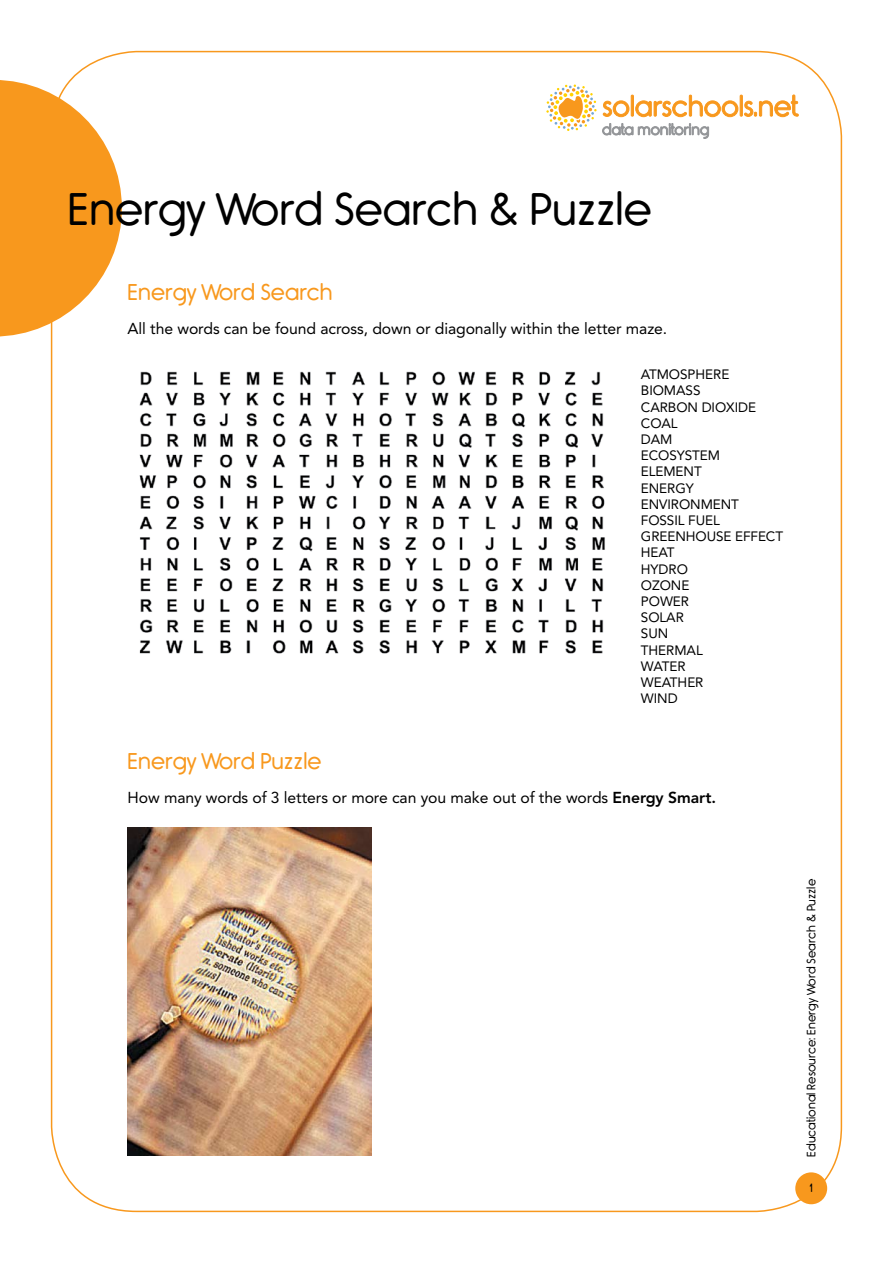
<style>
.page{position:relative;width:893px;height:1263px;background:#fff}
.page>*{position:absolute;margin:0;border:0;box-sizing:border-box;transform-origin:0 0}
.t1{font:45px "Rimouski Rg";color:#000}
.t2{font:22.5px "Rimouski Rg";color:#f8981d}
.t3{font:15.75px "Avenir LT Std";letter-spacing:-.005em;color:#000}
.t4{font:13.5px/16.2px "Avenir LT Std";letter-spacing:-.005em;color:#000}
.t5{font:12px "Rimouski Rg";color:#000}
.s1{font-weight:800}
</style>
<div class="page">
<div style="left:795px;top:1172px;width:32px;height:32px;background:#f8981d;border-radius:50%"></div>
<svg style="left:546px;top:85px;width:253px;height:53px"></svg>
<svg style="left:0;top:80px;width:122px;height:257px"></svg>
<img style="left:128px;top:828px;width:244px;height:327px">
<img style="left:139px;top:371px;width:466px;height:283px">
<h1 class="t1" style="left:68px;top:186px;width:585px">Energy Word Search &amp; Puzzle</h1>
<h2 class="t2" style="left:128px;top:281px;width:207px">Energy Word Search</h2>
<p class="t3" style="left:128px;top:319px;width:541px">All the words can be found across, down or diagonally within the letter maze.</p>
<p class="t4" style="left:641px;top:366px;width:144px">ATMOSPHERE<br>BIOMASS<br>CARBON DIOXIDE<br>COAL<br>DAM<br>ECOSYSTEM<br>ELEMENT<br>ENERGY<br>ENVIRONMENT<br>FOSSIL FUEL<br>GREENHOUSE EFFECT<br>HEAT<br>HYDRO<br>OZONE<br>POWER<br>SOLAR<br>SUN<br>THERMAL<br>WATER<br>WEATHER<br>WIND</p>
<h2 class="t2" style="left:128px;top:749px;width:195px">Energy Word Puzzle</h2>
<p class="t3" style="left:128px;top:788px;width:590px">How many words of 3 letters or more can you make out of the words <span class="s1">Energy Smart.</span></p>
<p class="t5" style="left:805px;top:1157px;width:279px;rotate:-90deg">Educational Resource: Energy Word Search &amp; Puzzle</p>
<p class="t5" style="left:810px;top:1182px;width:4px">1</p>
</div>
